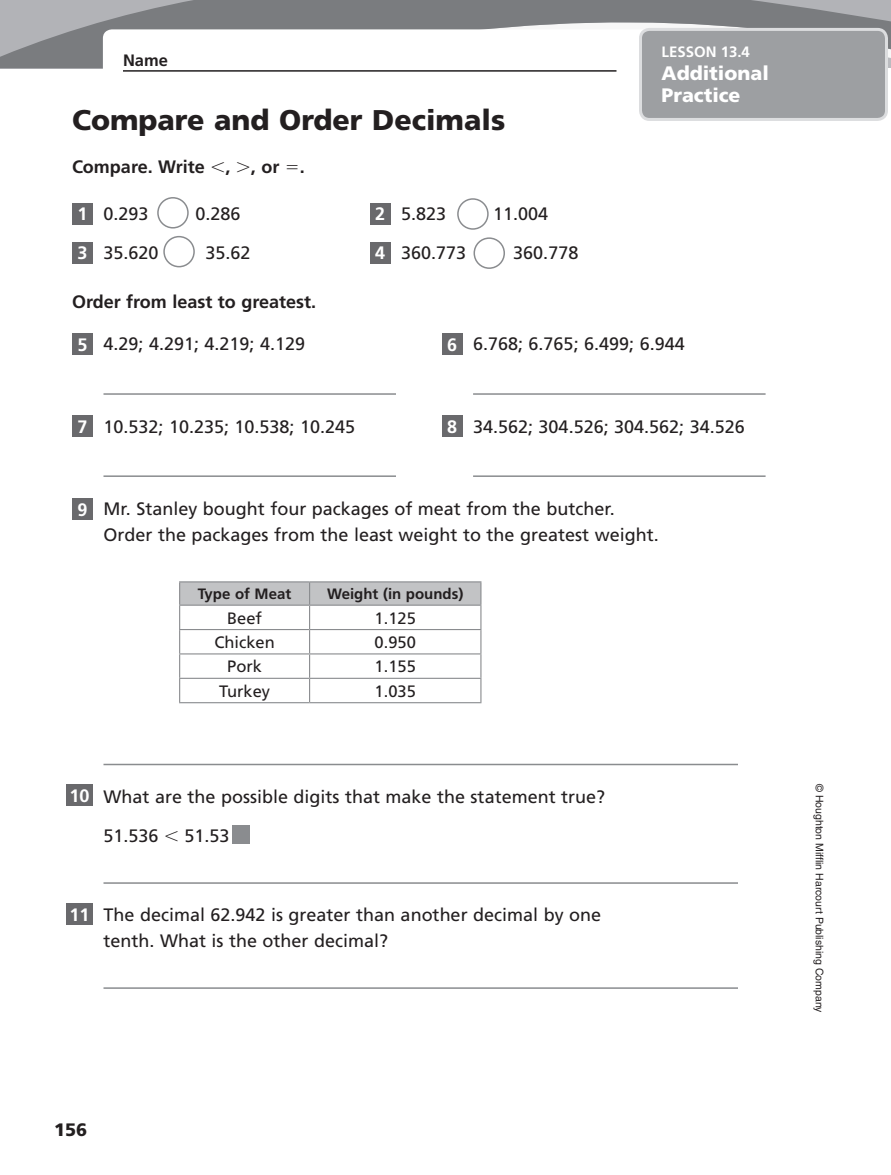
<style>
.page{position:relative;width:891px;height:1175px;background:#fff}
.page>*{position:absolute;margin:0;border:0;box-sizing:border-box;transform-origin:0 0}
.t1{font:900 28.5px "Frutiger LT Std";color:#231f20}
.t2{font:900 19.5px/22.5px "Frutiger LT Std";color:#fff}
.t3{font:18px/25.5px "Frutiger LT Std";color:#231f20}
.t4{font:700 18px "Frutiger LT Std";color:#231f20}
.t5{font:700 18px "Frutiger LT Std";color:#fff}
.t6{font:900 18px "Frutiger LT Std";color:#231f20}
.t7{font:16.5px "Frutiger LT Std";color:#231f20}
.t8{font:700 16.5px "Frutiger LT Std";color:#231f20}
.t9{font:700 15px "Frutiger LT Std";color:#231f20}
.t10{font:700 15px "Frutiger LT Std";color:#fff}
.t11{font:10.5px "Helvetica LT Std";color:#231f20}
.s1{font-weight:700;color:#fff}
</style>
<div class="page">
<svg style="left:0;top:0;width:891px;height:68px;background:#8a8c8f"></svg>
<div style="left:103px;top:29px;width:564px;height:53px;background:#fff;border-radius:9px"></div>
<div style="left:640px;top:29px;width:246px;height:90px;background:#9d9fa2;border-radius:9px"></div>
<div style="left:639px;top:28px;width:249px;height:93px;border:3px solid #dcdddf;border-radius:9px"></div>
<hr style="left:123px;top:70px;width:493px;height:2px;background:#231f20">
<div style="left:72px;top:203px;width:21px;height:21px;background:#69696c"></div>
<div style="left:370px;top:203px;width:21px;height:21px;background:#69696c"></div>
<div style="left:72px;top:242px;width:21px;height:21px;background:#69696c"></div>
<div style="left:370px;top:242px;width:21px;height:21px;background:#69696c"></div>
<div style="left:72px;top:333px;width:21px;height:21px;background:#69696c"></div>
<hr style="left:104px;top:393px;width:292px;height:2px;background:#8a8c8f">
<div style="left:442px;top:333px;width:21px;height:21px;background:#69696c"></div>
<hr style="left:473px;top:393px;width:293px;height:2px;background:#8a8c8f">
<div style="left:72px;top:416px;width:21px;height:21px;background:#69696c"></div>
<hr style="left:104px;top:475px;width:292px;height:2px;background:#8a8c8f">
<div style="left:442px;top:416px;width:21px;height:21px;background:#69696c"></div>
<hr style="left:473px;top:475px;width:293px;height:2px;background:#8a8c8f">
<div style="left:72px;top:498px;width:21px;height:21px;background:#69696c"></div>
<hr style="left:179px;top:581px;width:131px;height:1px;background:#8a8c8f">
<hr style="left:310px;top:581px;width:171px;height:1px;background:#8a8c8f">
<hr style="left:480px;top:582px;width:2px;height:22px;background:#8a8c8f">
<hr style="left:480px;top:605px;width:2px;height:24px;background:#8a8c8f">
<hr style="left:480px;top:630px;width:2px;height:23px;background:#8a8c8f">
<hr style="left:480px;top:654px;width:2px;height:23px;background:#8a8c8f">
<svg style="left:179px;top:582px;width:302px;height:120px"></svg>
<hr style="left:480px;top:679px;width:2px;height:23px;background:#8a8c8f">
<hr style="left:179px;top:702px;width:131px;height:1px;background:#8a8c8f">
<hr style="left:310px;top:702px;width:171px;height:1px;background:#8a8c8f">
<hr style="left:104px;top:763px;width:634px;height:2px;background:#8a8c8f">
<hr style="left:104px;top:882px;width:634px;height:1px;background:#8a8c8f">
<hr style="left:104px;top:987px;width:634px;height:1px;background:#8a8c8f">
<div style="left:232px;top:825px;width:18px;height:18px;background:#8a8c8f"></div>
<div style="left:66px;top:784px;width:27px;height:21px;background:#69696c"></div>
<div style="left:66px;top:903px;width:27px;height:21px;background:#69696c"></div>
<div style="left:157px;top:197px;width:32px;height:31px;border:2px solid #8a8c8f;border-radius:50%"></div>
<div style="left:457px;top:198px;width:32px;height:32px;border:2px solid #8a8c8f;border-radius:50%"></div>
<div style="left:474px;top:237px;width:31px;height:32px;border:2px solid #8a8c8f;border-radius:50%"></div>
<div style="left:163px;top:236px;width:32px;height:31px;border:2px solid #8a8c8f;border-radius:50%"></div>
<p class="t8" style="left:123px;top:50px;width:46px">Name</p>
<p class="t10" style="left:662px;top:43px;width:90px">LESSON 13.4</p>
<p class="t2" style="left:662px;top:61px;width:109px">Additional<br>Practice</p>
<p class="t1" style="left:72px;top:103px;width:435px">Compare and Order Decimals</p>
<p class="t4" style="left:72px;top:156px;width:234px">Compare. Write , , or .</p>
<p class="t3" style="left:77px;top:201px;width:73px"><span class="s1">1</span> 0.293</p>
<p class="t3" style="left:196px;top:201px;width:47px">0.286</p>
<p class="t3" style="left:375px;top:201px;width:73px"><span class="s1">2</span> 5.823</p>
<p class="t3" style="left:493px;top:201px;width:57px">11.004</p>
<p class="t3" style="left:77px;top:240px;width:83px"><span class="s1">3</span> 35.620</p>
<p class="t3" style="left:206px;top:240px;width:47px">35.62</p>
<p class="t3" style="left:375px;top:240px;width:93px"><span class="s1">4</span> 360.773</p>
<p class="t3" style="left:513px;top:240px;width:67px">360.778</p>
<p class="t4" style="left:72px;top:291px;width:246px">Order from least to greatest.</p>
<p class="t3" style="left:77px;top:331px;width:229px"><span class="s1">5</span> 4.29; 4.291; 4.219; 4.129</p>
<p class="t3" style="left:447px;top:331px;width:239px"><span class="s1">6</span> 6.768; 6.765; 6.499; 6.944</p>
<p class="t3" style="left:77px;top:414px;width:279px"><span class="s1">7</span> 10.532; 10.235; 10.538; 10.245</p>
<p class="t3" style="left:447px;top:414px;width:299px"><span class="s1">8</span> 34.562; 304.526; 304.562; 34.526</p>
<p class="t3" style="left:103px;top:496px;width:557px;text-indent:-26px"><span class="s1">9</span> Mr. Stanley bought four packages of meat from the butcher.<br>Order the packages from the least weight to the greatest weight.</p>
<p class="t9" style="left:198px;top:585px;width:95px">Type of Meat</p>
<p class="t9" style="left:327px;top:585px;width:138px">Weight (in pounds)</p>
<p class="t7" style="left:227px;top:608px;width:36px">Beef</p>
<p class="t7" style="left:375px;top:608px;width:43px">1.125</p>
<p class="t7" style="left:214px;top:632px;width:62px">Chicken</p>
<p class="t7" style="left:375px;top:632px;width:43px">0.950</p>
<p class="t7" style="left:227px;top:657px;width:36px">Pork</p>
<p class="t7" style="left:375px;top:657px;width:43px">1.155</p>
<p class="t7" style="left:219px;top:681px;width:53px">Turkey</p>
<p class="t7" style="left:375px;top:681px;width:43px">1.035</p>
<p class="t5" style="left:69px;top:785px;width:22px">10</p>
<p class="t3" style="left:104px;top:777px;width:503px;line-height:39px">What are the possible digits that make the statement true?<br>51.536</p>
<p class="t3" style="left:185px;top:823px;width:47px">51.53</p>
<p class="t5" style="left:69px;top:904px;width:22px">11</p>
<p class="t3" style="left:104px;top:902px;width:499px">The decimal 62.942 is greater than another decimal by one tenth. What is the other decimal?</p>
<p class="t6" style="left:54px;top:1118px;width:35px">156</p>
<p class="t11" style="left:826px;top:783px;width:230px;rotate:90deg">© Houghton Mifflin Harcourt Publishing Company</p>
</div>
